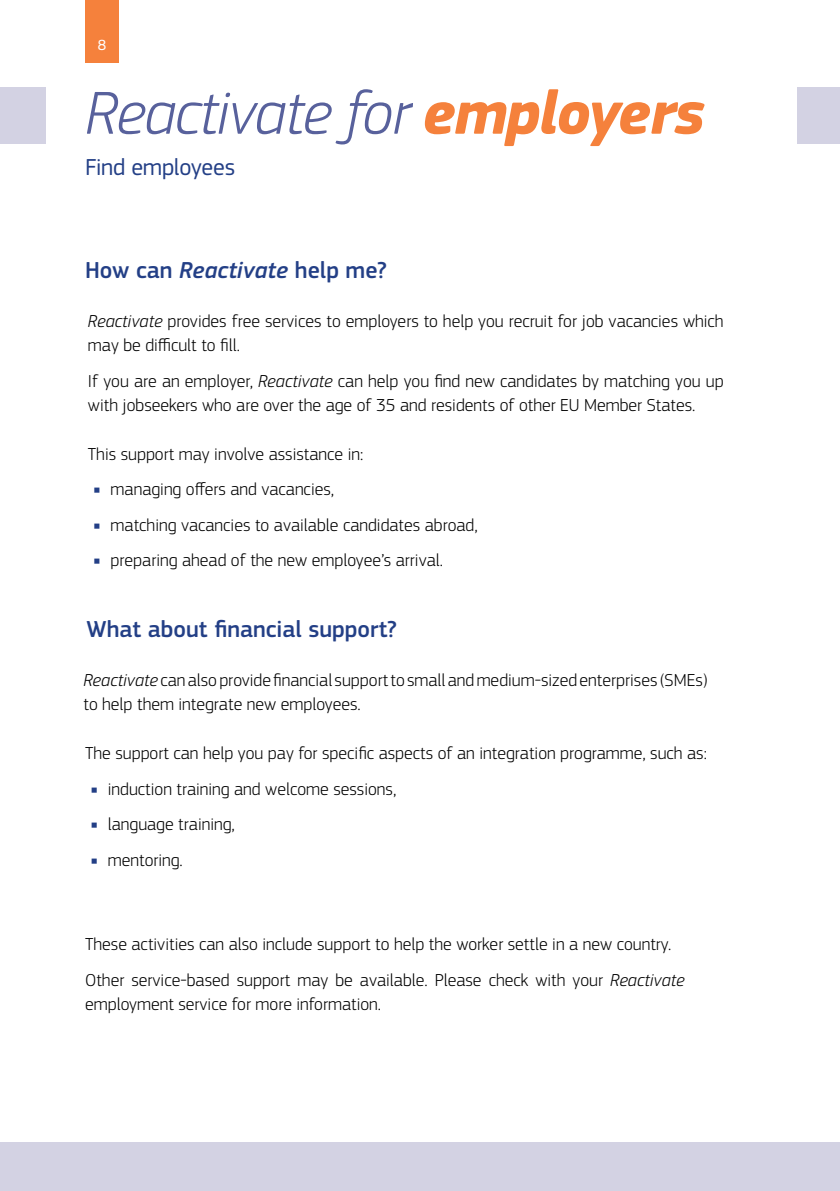
<style>
.page{position:relative;width:840px;height:1191px;background:#fff}
.page>*{position:absolute;margin:0;border:0;box-sizing:border-box;transform-origin:0 0}
.pullout_text{font:italic 300 63px "EC Square Sans Pro";letter-spacing:-.025em;color:#58619c}
.pullout_text-2{font:500 24px "EC Square Sans Pro";color:#233f86}
.pullout_text-3{font:24px "EC Square Sans Pro";letter-spacing:-.01em;color:#233f86}
.pullout_text-4{font:300 18px/24px "EC Square Sans Pro";color:#000}
.t1{font:15.4px "EC Square Sans Pro";color:#fff}
.s1{font-weight:700;color:#f5813c}
.s2{font-style:italic}
.s3{font-weight:400;font-size:8px;color:#233f86}
</style>
<div class="page">
<div style="left:0;top:1142px;width:839px;height:49px;background:#d3d2e3"></div>
<div style="left:797px;top:87px;width:42px;height:57px;background:#d3d2e3"></div>
<div style="left:0;top:87px;width:45px;height:57px;background:#d3d2e3"></div>
<div style="left:85px;top:0;width:34px;height:63px;background:#f5813c"></div>
<p class="t1" style="left:98px;top:36px;width:10px">8</p>
<p class="pullout_text" style="left:85px;top:76px;width:620px">Reactivate for <span class="s1">employers</span></p>
<p class="pullout_text-3" style="left:85px;top:153px;width:151px">Find employees</p>
<p class="pullout_text-2" style="left:85px;top:256px;width:303px">How can <span class="s2">Reactivate</span> help me?</p>
<p class="pullout_text-4" style="left:88px;top:309px;width:637px"><span class="s2">Reactivate</span> provides free services to employers to help you recruit for job vacancies which may be difficult to fill.</p>
<p class="pullout_text-4" style="left:88px;top:369px;width:636px">If you are an employer, <span class="s2">Reactivate</span> can help you find new candidates by matching you up with jobseekers who are over the age of 35 and residents of other EU Member States.</p>
<p class="pullout_text-4" style="left:88px;top:442px;width:277px">This support may involve assistance in:</p>
<p class="pullout_text-4" style="left:94px;top:477px;width:242px"><span class="s3">■</span> managing offers and vacancies,</p>
<p class="pullout_text-4" style="left:94px;top:513px;width:385px"><span class="s3">■</span> matching vacancies to available candidates abroad,</p>
<p class="pullout_text-4" style="left:94px;top:548px;width:349px"><span class="s3">■</span> preparing ahead of the new employee’s arrival.</p>
<p class="pullout_text-2" style="left:86px;top:615px;width:311px">What about financial support?</p>
<p class="pullout_text-4" style="left:83px;top:668px;width:625px"><span class="s2">Reactivate</span> can also provide financial support to small and medium-sized enterprises (SMEs) to help them integrate new employees.</p>
<p class="pullout_text-4" style="left:85px;top:741px;width:623px">The support can help you pay for specific aspects of an integration programme, such as:</p>
<p class="pullout_text-4" style="left:91px;top:777px;width:307px"><span class="s3">■</span> induction training and welcome sessions,</p>
<p class="pullout_text-4" style="left:91px;top:812px;width:145px"><span class="s3">■</span> language training,</p>
<p class="pullout_text-4" style="left:91px;top:847px;width:92px"><span class="s3">■</span> mentoring.</p>
<p class="pullout_text-4" style="left:85px;top:926px;width:601px;line-height:35.4px">These activities can also include support to help the worker settle in a new country.<br>Other service-based support may be available. Please check with your <span class="s2">Reactivate</span></p>
<p class="pullout_text-4" style="left:85px;top:991px;width:295px">employment service for more information.</p>
</div>
